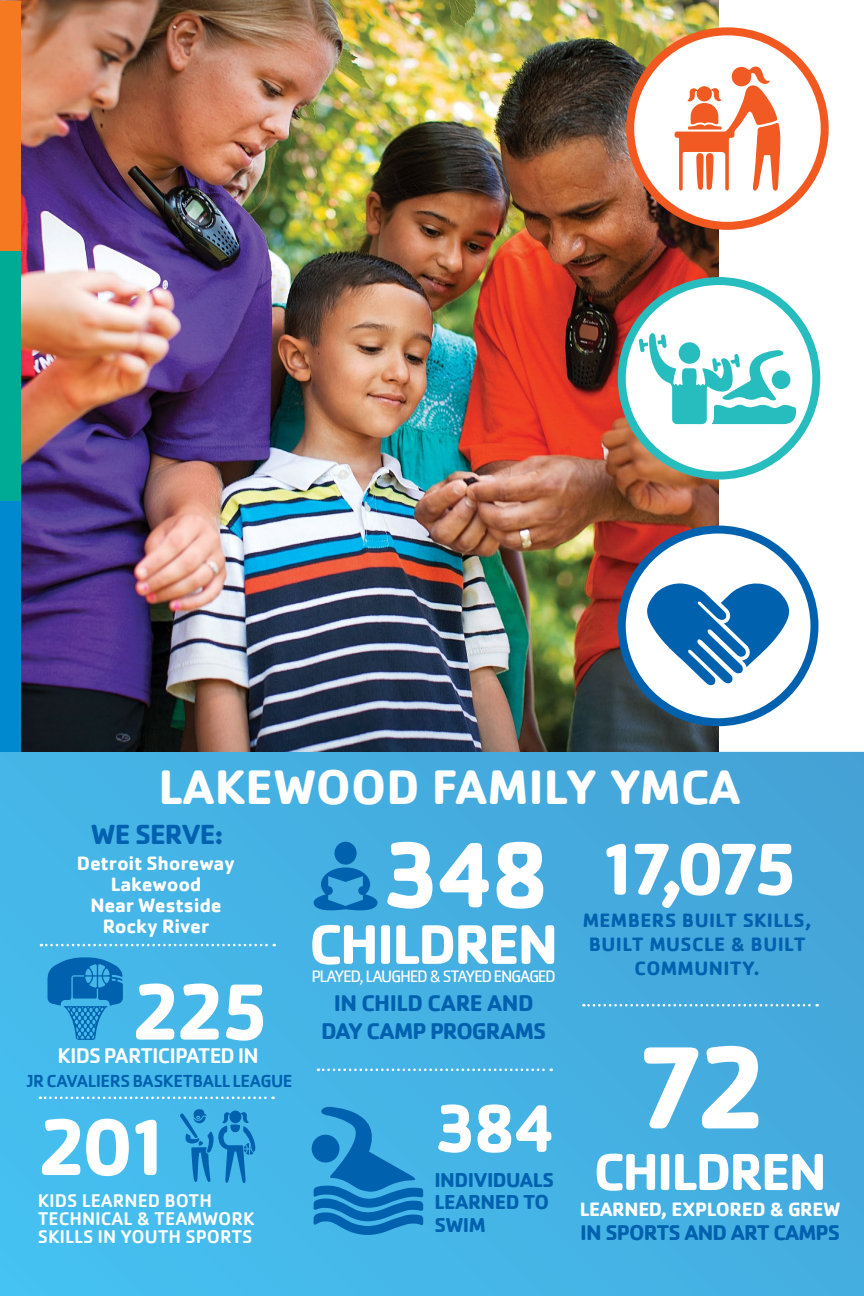
<style>
.page{position:relative;width:864px;height:1296px;background:#fff}
.page>*{position:absolute;margin:0;border:0;box-sizing:border-box;transform-origin:0 0}
.t1{font:700 121.4px "Cachet";color:#fff}
.t2{font:700 96.4px "Cachet";color:#fff}
.t3{font:700 82.8px "Cachet";color:#fff}
.t4{font:700 82.4px "Cachet";color:#fff}
.t5{font:700 76px "Cachet";color:#fff}
.t6{font:700 69.6px "Cachet";color:#fff}
.t7{font:700 57.8px "Cachet";letter-spacing:-.04em;color:#fff}
.t8{font:700 54px "Cachet";letter-spacing:-.04em;color:#fff}
.t9{font:700 50px "Cachet";color:#fff}
.t10{font:700 28.6px "Cachet";letter-spacing:-.035em;color:#0061af}
.t11{font:700 23.6px/28.2px "Cachet";letter-spacing:-.025em;color:#0061af;text-align:center}
.t12{font:700 22px "Cachet";letter-spacing:-.04em;color:#0061af}
.t13{font:500 22px "Cachet";letter-spacing:-.04em;color:#fff}
.t14{font:700 20.8px/22.6px "Cachet";letter-spacing:-.025em;color:#0061af}
.t15{font:700 20px/20.8px "Cachet";letter-spacing:-.015em;color:#fff;text-align:center}
.t16{font:700 20px/24px "Cachet";letter-spacing:.02em;color:#0061af;text-align:center}
.t17{font:500 19px/18px "Cachet";color:#fff}
.t18{font:500 18px "Cachet";letter-spacing:-.025em;color:#0061af}
.t19{font:17.2px "Cachet";letter-spacing:-.075em;color:#fff}
</style>
<div class="page">
<svg style="left:0;top:752px;width:864px;height:544px;background:#45b1e3"></svg>
<svg style="left:318px;top:1069px;width:234px;height:2px"></svg>
<div style="left:334px;top:842px;width:23px;height:23px;background:#0061af;border-radius:50%"></div>
<svg style="left:314px;top:867px;width:64px;height:46px;background:#278ecc"></svg>
<svg style="left:583px;top:1004px;width:235px;height:3px"></svg>
<svg style="left:40px;top:1097px;width:234px;height:2px"></svg>
<svg style="left:41px;top:944px;width:234px;height:2px"></svg>
<svg style="left:179px;top:1109px;width:77px;height:74px;background:#2f9ed7"></svg>
<img style="left:0;top:0;width:718px;height:752px">
<div style="left:622px;top:281px;width:194px;height:195px;background:#fff;border-radius:50%"></div>
<div style="left:618px;top:277px;width:202px;height:203px;border:8px solid #27bdbe;border-radius:50%"></div>
<svg style="left:639px;top:333px;width:158px;height:91px"></svg>
<div style="left:622px;top:530px;width:192px;height:192px;background:#fff;border-radius:50%"></div>
<div style="left:618px;top:526px;width:200px;height:200px;border:8px solid #0061af;border-radius:50%"></div>
<svg style="left:645px;top:583px;width:146px;height:102px"></svg>
<div style="left:630px;top:31px;width:195px;height:195px;background:#fff;border-radius:50%"></div>
<div style="left:626px;top:27px;width:203px;height:203px;border:8px solid #f25921;border-radius:50%"></div>
<svg style="left:675px;top:66px;width:106px;height:125px"></svg>
<div style="left:0;top:1px;width:20px;height:250px;background:#f47920"></div>
<div style="left:0;top:251px;width:20px;height:250px;background:#00ab95"></div>
<div style="left:0;top:501px;width:20px;height:251px;background:#0089cf"></div>
<svg style="left:48px;top:957px;width:75px;height:83px;background:#238ecd"></svg>
<div style="left:312px;top:1135px;width:27px;height:28px;background:#0061af;border-radius:50%"></div>
<svg style="left:314px;top:1106px;width:109px;height:129px;background:#258ecd"></svg>
<h3 class="t9" style="left:158px;top:754px;width:584px">LAKEWOOD FAMILY YMCA</h3>
<h3 class="t10" style="left:91px;top:816px;width:134px">WE SERVE:</h3>
<p class="t15" style="left:77px;top:853px;width:160px">Detroit Shoreway<br>Lakewood<br>Near Westside<br>Rocky River</p>
<h3 class="t4" style="left:131px;top:959px;width:141px">225</h3>
<p class="t13" style="left:58px;top:1042px;width:203px">KIDS PARTICIPATED IN</p>
<p class="t18" style="left:27px;top:1070px;width:267px">JR CAVALIERS BASKETBALL LEAGUE</p>
<h3 class="t3" style="left:37px;top:1094px;width:139px">201</h3>
<p class="t17" style="left:38px;top:1191px;width:218px">KIDS LEARNED BOTH<br>TECHNICAL &amp; TEAMWORK<br>SKILLS IN YOUTH SPORTS</p>
<h2 class="t2" style="left:381px;top:813px;width:171px">348</h2>
<h3 class="t7" style="left:309px;top:907px;width:251px">CHILDREN</h3>
<p class="t19" style="left:312px;top:967px;width:246px">PLAYED, LAUGHED &amp; STAYED ENGAGED</p>
<p class="t11" style="left:321px;top:988px;width:226px">IN CHILD CARE AND<br>DAY CAMP PROGRAMS</p>
<h3 class="t6" style="left:434px;top:1083px;width:125px">384</h3>
<p class="t14" style="left:434px;top:1168px;width:121px">INDIVIDUALS<br>LEARNED TO<br>SWIM</p>
<h3 class="t5" style="left:595px;top:820px;width:206px">17,075</h3>
<p class="t16" style="left:583px;top:908px;width:230px">MEMBERS BUILT SKILLS,<br>BUILT MUSCLE &amp; BUILT<br>COMMUNITY.</p>
<h1 class="t1" style="left:632px;top:1009px;width:141px">72</h1>
<h3 class="t8" style="left:594px;top:1137px;width:235px">CHILDREN</h3>
<p class="t15" style="left:580px;top:1198px;width:262px">LEARNED, EXPLORED &amp; GREW</p>
<p class="t12" style="left:580px;top:1219px;width:262px">IN SPORTS AND ART CAMPS</p>
</div>
